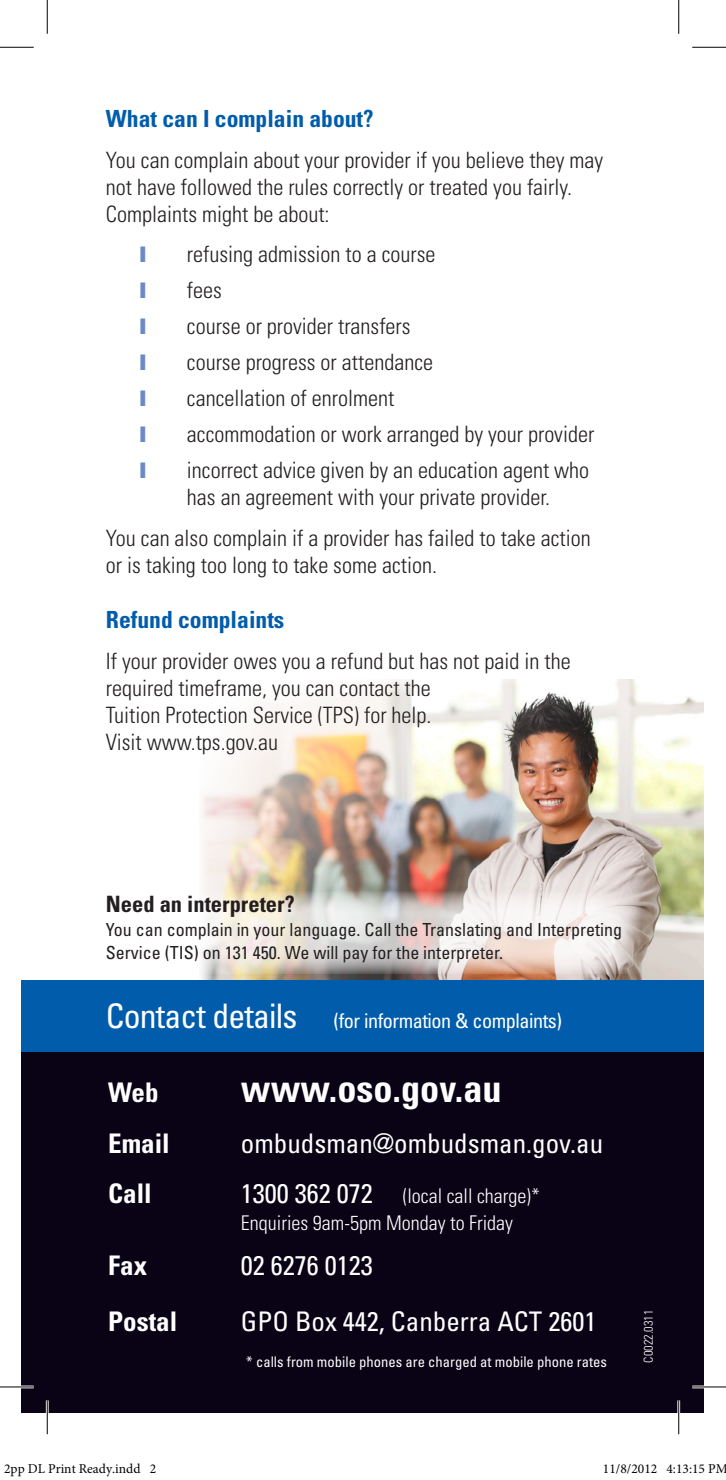
<style>
.page{position:relative;width:726px;height:1480px;background:#fff}
.page>*{position:absolute;margin:0;border:0;box-sizing:border-box;transform-origin:0 0}
.t1{font:700 condensed 38.25px "Univers";color:#fff}
.t2{font:condensed 27px "Univers";color:#fff}
.t3{font:700 condensed 27px "Univers";color:#fff}
.t4{font:700 condensed 23.62px "Univers";color:#015dab}
.t5{font:300 condensed 22.5px/36px "Univers";color:#231f20}
.t6{font:700 condensed 22.5px "Univers";color:#231f20}
.t7{font:300 condensed 20.25px/27px "Univers";color:#fff}
.t8{font:condensed 20.25px "Univers";letter-spacing:-.025em;color:#fff}
.t9{font:condensed 18px/22.5px "Univers";color:#231f20}
.t10{font:condensed 14.62px "Univers";color:#fff}
.t11{font:13.5px "Minion Pro";color:#000}
.t12{font:300 condensed 12.38px "Univers";color:#fff}
.s1{font-size:33.75px}
.s2{font-weight:400;font-size:27px}
</style>
<div class="page">
<img style="left:202px;top:679px;width:501px;height:301px">
<div style="left:22px;top:1050px;width:682px;height:362px;background:#0a0215"></div>
<div style="left:22px;top:980px;width:682px;height:72px;background:#015dab"></div>
<svg style="left:201px;top:892px;width:439px;height:82px"></svg>
<hr style="left:0;top:1385px;width:34px;height:3px;background:#fff">
<hr style="left:692px;top:1385px;width:34px;height:3px;background:#fff">
<hr style="left:46px;top:1400px;width:3px;height:34px;background:#fff">
<hr style="left:0;top:47px;width:34px;height:1px;background:#000">
<hr style="left:692px;top:47px;width:34px;height:1px;background:#000">
<hr style="left:0;top:1386px;width:34px;height:1px;background:#000">
<hr style="left:692px;top:1386px;width:34px;height:1px;background:#000">
<hr style="left:47px;top:0;width:1px;height:34px;background:#000">
<hr style="left:47px;top:1400px;width:1px;height:34px;background:#000">
<hr style="left:678px;top:0;width:1px;height:34px;background:#000">
<svg style="left:666px;top:1400px;width:38px;height:35px"></svg>
<p class="t4" style="left:106px;top:104px;width:269px">What can I complain about?</p>
<p class="t5" style="left:106px;top:146px;width:499px;line-height:27px">You can complain about your provider if you believe they may not have followed the rules correctly or treated you fairly.<br>Complaints might be about:</p>
<p class="t5" style="left:187px;top:236px;width:409px">refusing admission to a course<br>fees<br>course or provider transfers<br>course progress or attendance<br>cancellation of enrolment<br>accommodation or work arranged by your provider incorrect advice given by an education agent who</p>
<p class="t5" style="left:106px;top:477px;width:486px;line-height:40.5px;text-indent:81px">has an agreement with your private provider.<br>You can also complain if a provider has failed to take action</p>
<p class="t5" style="left:106px;top:547px;width:333px">or is taking too long to take some action.</p>
<p class="t4" style="left:106px;top:605px;width:180px">Refund complaints</p>
<p class="t5" style="left:106px;top:647px;width:466px;line-height:27px">If your provider owes you a refund but has not paid in the required timeframe, you can contact the<br>Tuition Protection Service (TPS) for help.<br>Visit www.tps.gov.au</p>
<p class="t6" style="left:106px;top:890px;width:190px">Need an interpreter?</p>
<p class="t9" style="left:106px;top:918px;width:518px">You can complain in your language. Call the Translating and Interpreting<br>Service (TIS) on 131 450. We will pay for the interpreter.</p>
<p class="t8" style="left:106px;top:1008px;width:458px"><span class="s1">Contact details</span> (for information &amp; complaints)</p>
<p class="t3" style="left:108px;top:1076px;width:52px">Web</p>
<h1 class="t1" style="left:241px;top:1065px;width:262px">www.oso.gov.au</h1>
<p class="t3" style="left:108px;top:1126px;width:63px">Email</p>
<p class="t2" style="left:241px;top:1126px;width:364px">ombudsman@ombudsman.gov.au</p>
<p class="t3" style="left:108px;top:1177px;width:45px">Call</p>
<p class="t7" style="left:241px;top:1182px;width:300px"><span class="s2">1300 362 072</span> (local call charge)*<br>Enquiries 9am-5pm Monday to Friday</p>
<p class="t3" style="left:108px;top:1249px;width:40px">Fax</p>
<p class="t2" style="left:241px;top:1248px;width:133px">02 6276 0123</p>
<p class="t3" style="left:108px;top:1305px;width:71px">Postal</p>
<p class="t2" style="left:241px;top:1304px;width:357px">GPO B ox 442, Canberra ACT 2601</p>
<p class="t10" style="left:246px;top:1352px;width:362px">* calls from mobile phones are charged at mobile phone rates</p>
<p class="t12" style="left:641px;top:1362px;width:54px;rotate:-90deg">C0022.0311</p>
<p class="t11" style="left:4px;top:1460px;width:154px">2pp DL Print Ready.indd 2</p>
<p class="t11" style="left:603px;top:1460px;width:126px">11/8/2012 4:13:15 PM</p>
</div>
